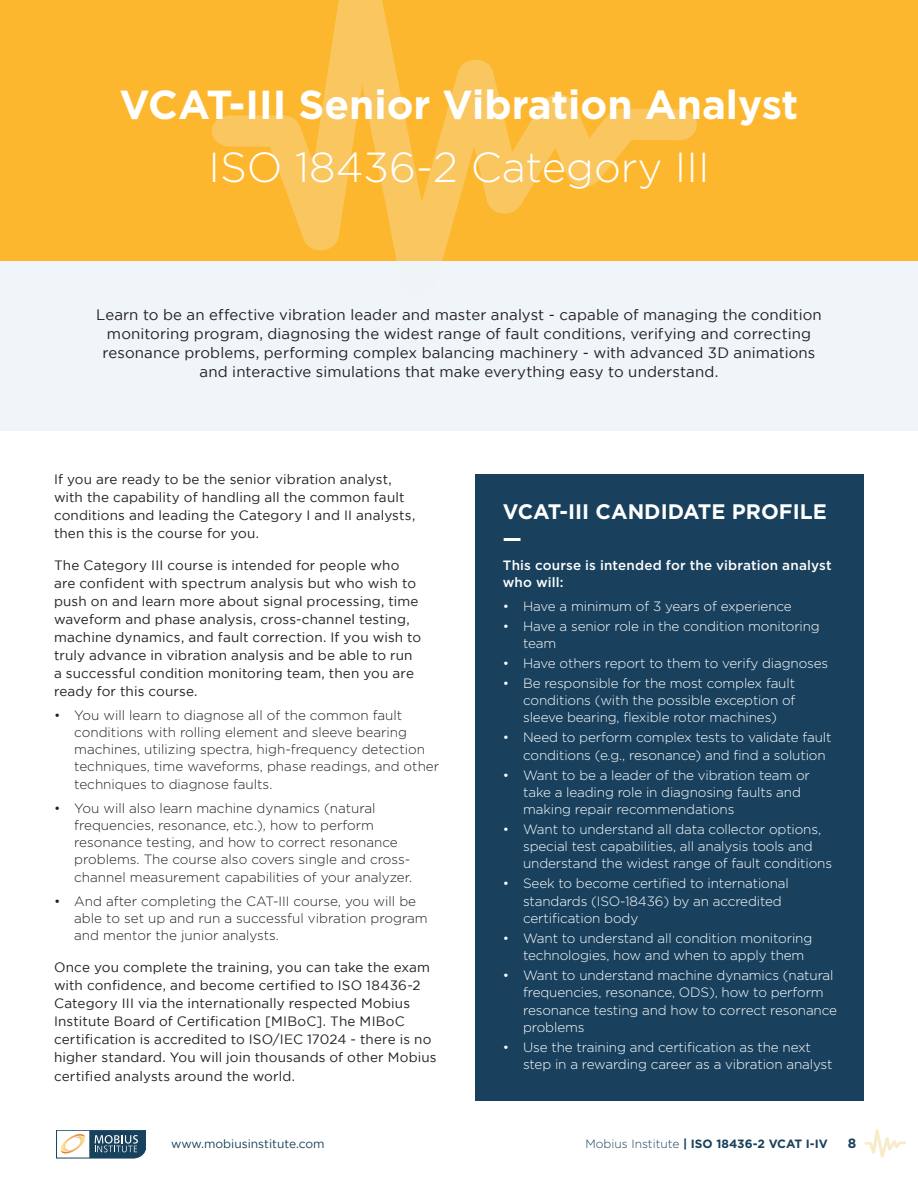
<style>
.page{position:relative;width:918px;height:1188px;background:#fff}
.page>*{position:absolute;margin:0;border:0;box-sizing:border-box;transform-origin:0 0}
.t1{font:300 42px "Gotham";color:#fff}
.t2{font:700 40.5px "Gotham";color:#fff}
.t3{font:700 21px/27px "Gotham";color:#fff}
.t4{font:15px/18.8px "Gotham";letter-spacing:.01em;color:#231f20;text-align:center}
.t5{font:300 13.5px/17.2px "Gotham";letter-spacing:-.01em;color:#fff}
.t6{font:13.5px/18px "Gotham";letter-spacing:.01em;color:#231f20}
.t7{font:300 13.5px/17.2px "Gotham";color:#231f20}
.t8{font:500 13.5px/17.2px "Gotham";letter-spacing:.01em;color:#fff}
.t9{font:700 13.5px "Gotham";color:#19415d}
.t10{font:700 12px "Gotham";color:#19415d}
.t11{font:12px "Gotham";color:#19415d}
.s1{font-weight:300}
</style>
<div class="page">
<div style="left:0;top:260px;width:918px;height:171px;background:#eff5f8"></div>
<div style="left:0;top:0;width:918px;height:260px;background:#fcb72e"></div>
<svg style="left:212px;top:0;width:485px;height:261px"></svg>
<svg style="left:56px;top:1130px;width:90px;height:28px"></svg>
<svg style="left:864px;top:1129px;width:42px;height:29px"></svg>
<div style="left:476px;top:474px;width:388px;height:627px;background:#19415d"></div>
<h2 class="t2" style="left:120px;top:78px;width:680px">VCAT-III Senior Vibration Analyst</h2>
<h1 class="t1" style="left:208px;top:140px;width:503px">ISO 18436-2 Category III</h1>
<p class="t4" style="left:96px;top:305px;width:727px">Learn to be an effective vibration leader and master analyst - capable of managing the condition monitoring program, diagnosing the widest range of fault conditions, verifying and correcting resonance problems, performing complex balancing machinery - with advanced 3D animations and interactive simulations that make everything easy to understand.</p>
<p class="t6" style="left:54px;top:470px;width:363px">If you are ready to be the senior vibration analyst, with the capability of handling all the common fault conditions and leading the Category I and II analysts, then this is the course for you.</p>
<p class="t6" style="left:54px;top:556px;width:369px">The Category III course is intended for people who are confident with spectrum analysis but who wish to push on and learn more about signal processing, time waveform and phase analysis, cross-channel testing, machine dynamics, and fault correction. If you wish to truly advance in vibration analysis and be able to run a successful condition monitoring team, then you are ready for this course.</p>
<p class="t7" style="left:74px;top:706px;width:367px;text-indent:-20px">• You will learn to diagnose all of the common fault conditions with rolling element and sleeve bearing machines, utilizing spectra, high-frequency detection techniques, time waveforms, phase readings, and other techniques to diagnose faults.</p>
<p class="t7" style="left:74px;top:799px;width:339px;text-indent:-20px">• You will also learn machine dynamics (natural frequencies, resonance, etc.), how to perform resonance testing, and how to correct resonance problems. The course also covers single and cross&shy;channel measurement capabilities of your analyzer.</p>
<p class="t7" style="left:74px;top:892px;width:355px;text-indent:-20px">• And after completing the CAT-III course, you will be able to set up and run a successful vibration program and mentor the junior analysts.</p>
<p class="t6" style="left:54px;top:958px;width:384px">Once you complete the training, you can take the exam with confidence, and become certified to ISO 18436-2<br>Category III via the internationally respected Mobius Institute Board of Certification [MIBoC]. The MIBoC certification is accredited to ISO/IEC 17024 - there is no higher standard. You will join thousands of other Mobius</p>
<p class="t6" style="left:54px;top:1067px;width:243px">certified analysts around the world.</p>
<h3 class="t3" style="left:503px;top:497px;width:325px">VCAT-III CANDIDATE PROFILE —</h3>
<p class="t8" style="left:503px;top:556px;width:330px">This course is intended for the vibration analyst who will:</p>
<p class="t5" style="left:503px;top:597px;width:290px">• Have a minimum of 3 years of experience</p>
<p class="t5" style="left:523px;top:617px;width:298px;text-indent:-20px">• Have a senior role in the condition monitoring team</p>
<p class="t5" style="left:503px;top:654px;width:327px">• Have others report to them to verify diagnoses</p>
<p class="t5" style="left:523px;top:674px;width:274px;text-align:justify;text-indent:-20px">• Be responsible for the most complex fault conditions (with the possible exception of sleeve bearing, flexible rotor machines)</p>
<p class="t5" style="left:523px;top:729px;width:310px;text-indent:-20px">• Need to perform complex tests to validate fault conditions (e.g., resonance) and find a solution</p>
<p class="t5" style="left:523px;top:766px;width:288px;text-indent:-20px">• Want to be a leader of the vibration team or take a leading role in diagnosing faults and making repair recommendations</p>
<p class="t5" style="left:523px;top:820px;width:311px;text-indent:-20px">• Want to understand all data collector options, special test capabilities, all analysis tools and understand the widest range of fault conditions</p>
<p class="t5" style="left:523px;top:875px;width:267px;text-indent:-20px">• Seek to become certified to international standards (ISO-18436) by an accredited certification body</p>
<p class="t5" style="left:523px;top:929px;width:291px;text-indent:-20px">• Want to understand all condition monitoring technologies, how and when to apply them</p>
<p class="t5" style="left:523px;top:966px;width:315px;text-indent:-20px">• Want to understand machine dynamics (natural frequencies, resonance, ODS), how to perform resonance testing and how to correct resonance problems</p>
<p class="t5" style="left:523px;top:1038px;width:311px;text-indent:-20px">• Use the training and certification as the next step in a rewarding career as a vibration analyst</p>
<p class="t11" style="left:171px;top:1137px;width:155px">www.mobiusinstitute.com</p>
<p class="t10" style="left:586px;top:1136px;width:244px"><span class="s1">Mobius Institute</span> | ISO 18436-2 VCAT I-IV</p>
<p class="t9" style="left:848px;top:1135px;width:10px">8</p>
</div>
